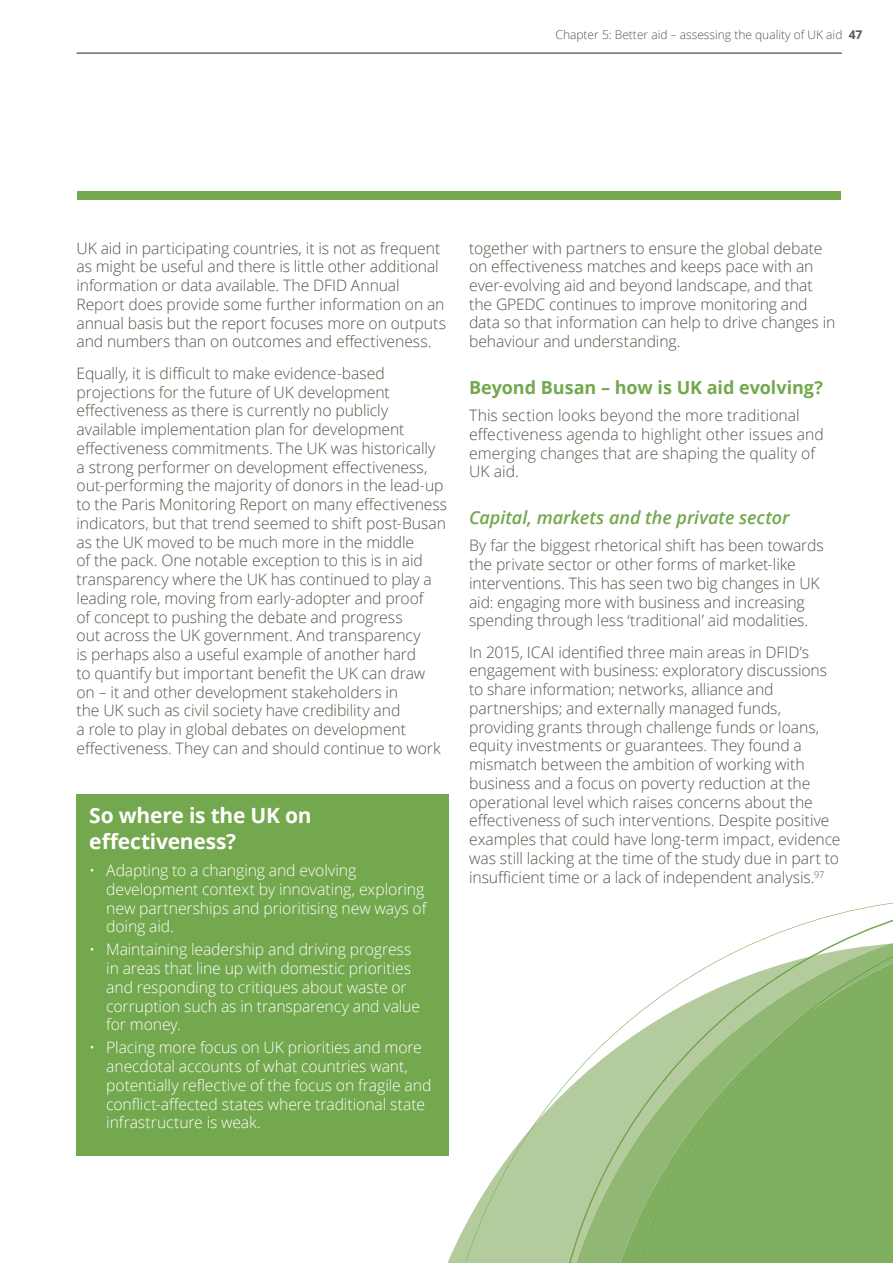
<style>
.page{position:relative;width:893px;height:1263px;background:#fff}
.page>*{position:absolute;margin:0;border:0;box-sizing:border-box;transform-origin:0 0}
.t1{font:700 21px/25.5px "Open Sans";letter-spacing:-.01em;color:#fff}
.t2{font:italic 600 18px "Open Sans";letter-spacing:-.005em;color:#73a84e}
.t3{font:700 18px "Open Sans";color:#73a84e}
.t4{font:300 15.75px/18.8px "Open Sans";letter-spacing:-.005em;color:#595347}
.t5{font:300 15.75px/18.8px "Open Sans";letter-spacing:-.005em;color:#fff}
.t6{font:300 12px "Open Sans";color:#595347}
.s1{font-weight:700}
</style>
<div class="page">
<hr style="left:77px;top:52px;width:765px;height:2px;background:#6d6e71">
<div style="left:77px;top:794px;width:372px;height:362px;background:#73a84e"></div>
<div style="left:77px;top:191px;width:764px;height:9px;background:#73a84e"></div>
<svg style="left:447px;top:1079px;width:122px;height:184px"></svg>
<svg style="left:569px;top:1028px;width:51px;height:235px;fill:#b4cc9d"></svg>
<svg style="left:620px;top:1012px;width:19px;height:251px;background:#a9c692"></svg>
<svg style="left:639px;top:902px;width:254px;height:361px"></svg>
<svg style="left:465px;top:1122px;width:71px;height:141px"></svg>
<p class="t6" style="left:556px;top:30px;width:308px">Chapter 5: Better aid – assessing the quality of UK aid <span class="s1">47</span></p>
<p class="t4" style="left:77px;top:240px;width:371px">UK aid in participating countries, it is not as frequent as might be useful and there is little other additional information or data available. The DFID Annual Report does provide some further information on an annual basis but the report focuses more on outputs and numbers than on outcomes and effectiveness.</p>
<p class="t4" style="left:77px;top:363px;width:372px">Equally, it is difficult to make evidence-based projections for the future of UK development effectiveness as there is currently no publicly available implementation plan for development effectiveness commitments. The UK was historically a strong performer on development effectiveness, out-performing the majority of donors in the lead-up to the Paris Monitoring Report on many effectiveness indicators, but that trend seemed to shift post-Busan as the UK moved to be much more in the middle<br>of the pack. One notable exception to this is in aid transparency where the UK has continued to play a leading role, moving from early-adopter and proof<br>of concept to pushing the debate and progress<br>out across the UK government. And transparency<br>is perhaps also a useful example of another hard<br>to quantify but important benefit the UK can draw on – it and other development stakeholders in<br>the UK such as civil society have credibility and<br>a role to play in global debates on development effectiveness. They can and should continue to work</p>
<h1 class="t1" style="left:89px;top:805px;width:224px">So where is the UK on effectiveness?</h1>
<p class="t5" style="left:106px;top:862px;width:322px;text-indent:-17px">• Adapting to a changing and evolving development context by innovating, exploring new partnerships and prioritising new ways of doing aid.</p>
<p class="t5" style="left:106px;top:942px;width:315px;text-indent:-17px">• Maintaining leadership and driving progress in areas that line up with domestic priorities and responding to critiques about waste or corruption such as in transparency and value for money.</p>
<p class="t5" style="left:106px;top:1040px;width:327px;text-indent:-17px">• Placing more focus on UK priorities and more anecdotal accounts of what countries want, potentially reflective of the focus on fragile and conflict-affected states where traditional state infrastructure is weak.</p>
<p class="t4" style="left:469px;top:240px;width:368px">together with partners to ensure the global debate on effectiveness matches and keeps pace with an ever-evolving aid and beyond landscape, and that the GPEDC continues to improve monitoring and data so that information can help to drive changes in behaviour and understanding.</p>
<p class="t3" style="left:469px;top:380px;width:355px">Beyond Busan – how is UK aid evolving?</p>
<p class="t4" style="left:469px;top:408px;width:356px">This section looks beyond the more traditional effectiveness agenda to highlight other issues and emerging changes that are shaping the quality of UK aid.</p>
<p class="t2" style="left:469px;top:510px;width:322px">Capital, markets and the private sector</p>
<p class="t4" style="left:469px;top:538px;width:356px">By far the biggest rhetorical shift has been towards the private sector or other forms of market-like interventions. This has seen two big changes in UK aid: engaging more with business and increasing spending through less ‘traditional’ aid modalities.</p>
<p class="t4" style="left:469px;top:642px;width:373px">In 2015, ICAI identified three main areas in DFID’s engagement with business: exploratory discussions to share information; networks, alliance and partnerships; and externally managed funds, providing grants through challenge funds or loans, equity investments or guarantees. They found a mismatch between the ambition of working with business and a focus on poverty reduction at the operational level which raises concerns about the effectiveness of such interventions. Despite positive examples that could have long-term impact, evidence was still lacking at the time of the study due in part to insufficient time or a lack of independent analysis.<sup>97</sup></p>
</div>
